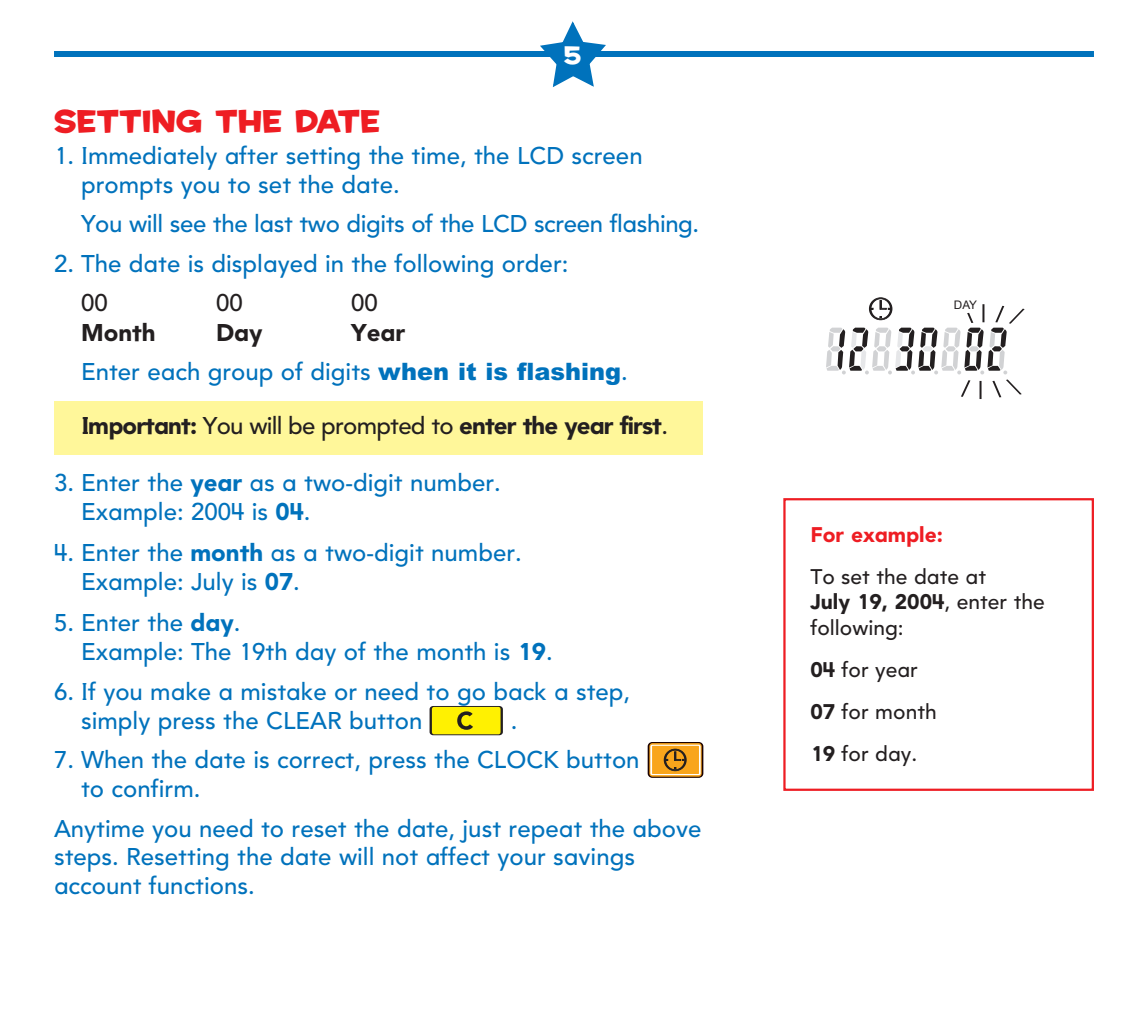
<style>
.page{position:relative;width:1148px;height:1026px;background:#fff}
.page>*{position:absolute;margin:0;border:0;box-sizing:border-box;transform-origin:0 0}
.t1{font:30px "House A Rama Kingpin";color:#ee1d23}
.t2{font:500 24px/28.8px "Avenir Kid";color:#0072bc}
.t3{font:900 24px "Avenir Kid";letter-spacing:-.035em;color:#231f20}
.t4{font:500 24px "Avenir Kid";color:#231f20}
.t5{font:24px "House A Rama Kingpin";color:#fff}
.t6{font:500 21px/25.5px "Avenir Kid";color:#231f20}
.t7{font:900 21px "Avenir Kid";color:#ee1d23}
.t8{font:11.7px "Arial";color:#231f20}
.s1{font-weight:900;color:#231f20}
.s2{font-family:"Arial";font-weight:900}
.s3{font-weight:500}
.s4{font-weight:900}
</style>
<div class="page">
<div style="left:431px;top:706px;width:71px;height:29px;background:#fff101;border-radius:3px"></div>
<div style="left:430px;top:706px;width:72px;height:30px;border:1px solid #231f20;border-radius:3px"></div>
<svg style="left:457px;top:711px;width:16px;height:19px"></svg>
<svg style="left:648px;top:743px;width:54px;height:34px"></svg>
<div style="left:648px;top:742px;width:55px;height:36px;border:1px solid #1b0100;border-radius:4px"></div>
<div style="left:650px;top:745px;width:50px;height:30px;border:1px solid #fff"></div>
<svg style="left:664px;top:749px;width:22px;height:22px"></svg>
<div style="left:54px;top:51px;width:1040px;height:6px;background:#0072bc"></div>
<svg style="left:540px;top:21px;width:66px;height:66px"></svg>
<svg style="left:826px;top:298px;width:199px;height:101px"></svg>
<div style="left:783px;top:498px;width:311px;height:293px;border:2px solid #ee1d23"></div>
<div style="left:54px;top:401px;width:648px;height:54px;background:#fff79a"></div>
<p class="t5" style="left:563px;top:42px;width:19px">5</p>
<p class="t1" style="left:54px;top:104px;width:328px">SETTING THE DATE</p>
<p class="t2" style="left:81px;top:143px;width:563px;text-indent:-27px">1. Immediately after setting the time, the LCD screen prompts you to set the date.</p>
<p class="t2" style="left:81px;top:212px;width:619px">You will see the last two digits of the LCD screen flashing.</p>
<p class="t2" style="left:54px;top:251px;width:516px">2. The date is displayed in the following order:</p>
<p class="t4" style="left:81px;top:293px;width:28px">00</p>
<p class="t4" style="left:216px;top:293px;width:28px">00</p>
<p class="t4" style="left:351px;top:293px;width:28px">00</p>
<p class="t3" style="left:81px;top:323px;width:76px">Month</p>
<p class="t3" style="left:216px;top:323px;width:48px">Day</p>
<p class="t2" style="left:81px;top:315px;width:548px;line-height:39px;text-indent:270px"><span class="s1">Year<br></span>Enter each group of digits <span class="s2">when it is flashing</span>.</p>
<p class="t3" style="left:82px;top:416px;width:588px">Important: <span class="s3">You will be prompted to</span> enter the year first<span class="s3">.</span></p>
<p class="t2" style="left:81px;top:470px;width:421px;text-indent:-27px">3. Enter the <span class="s4">year</span> as a two-digit number.<br>Example: 2004 is <span class="s4">04</span>.</p>
<p class="t2" style="left:81px;top:540px;width:442px;text-indent:-27px">4. Enter the <span class="s4">month</span> as a two-digit number.<br>Example: July is <span class="s4">07</span>.</p>
<p class="t2" style="left:81px;top:610px;width:473px;text-indent:-27px">5. Enter the <span class="s4">day</span>.<br>Example: The 19th day of the month is <span class="s4">19</span>.</p>
<p class="t2" style="left:81px;top:679px;width:551px;text-indent:-27px">6. If you make a mistake or need to go back a step, simply press the CLEAR button</p>
<p class="t2" style="left:511px;top:708px;width:8px">.</p>
<p class="t2" style="left:81px;top:747px;width:560px;text-indent:-27px">7. When the date is correct, press the CLOCK button to confirm.</p>
<p class="t2" style="left:54px;top:816px;width:649px">Anytime you need to reset the date, just repeat the above steps. Resetting the date will not affect your savings account functions.</p>
<p class="t8" style="left:953px;top:299px;width:25px">DAY</p>
<p class="t7" style="left:810px;top:526px;width:134px">For example:</p>
<p class="t6" style="left:810px;top:565px;width:236px">To set the date at<br><span class="s4">July 19, 2004</span>, enter the following:</p>
<p class="t6" style="left:810px;top:650px;width:128px;line-height:42px"><span class="s4">04</span> for year<br><span class="s4">07</span> for month<br><span class="s4">19</span> for day.</p>
</div>
